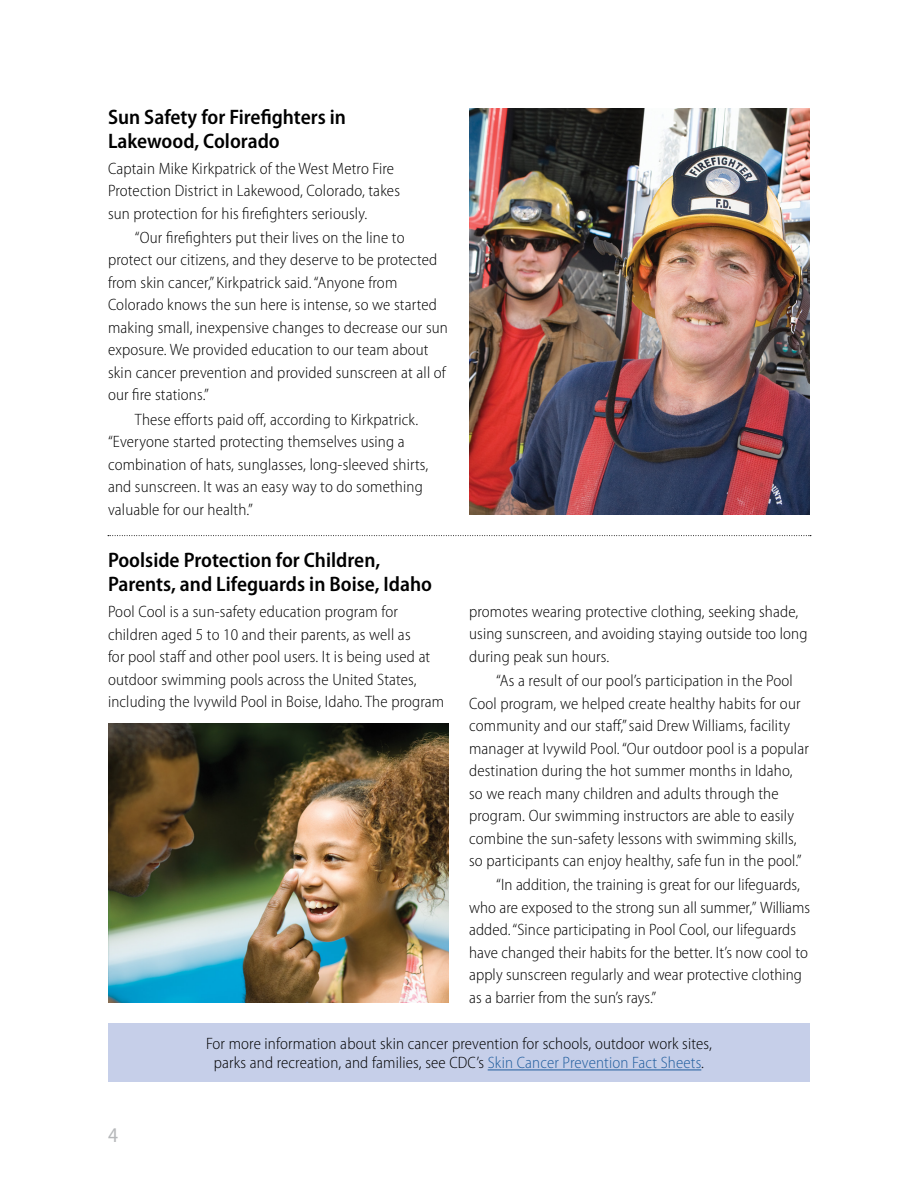
<style>
.page{position:relative;width:918px;height:1188px;background:#fff}
.page>*{position:absolute;margin:0;border:0;box-sizing:border-box;transform-origin:0 0}
.t1{font:600 semi-condensed 21px/24px "Myriad Pro";color:#000}
.t2{font:semi-condensed 21px "Myriad Pro";color:#b6b8ba}
.P__1ST_PARAGRAGH{font:300 semi-condensed 16.5px/22.5px "Myriad Pro";letter-spacing:.01em;color:#000}
.s1{color:#215e9e}
</style>
<div class="page">
<img style="left:469px;top:108px;width:341px;height:407px">
<img style="left:108px;top:724px;width:341px;height:279px">
<div style="left:108px;top:1023px;width:702px;height:59px;background:#c6cfe9"></div>
<hr style="left:488px;top:1070px;width:213px;height:1px;background:#215e9e">
<svg style="left:108px;top:535px;width:703px;height:1px"></svg>
<h3 class="t1" style="left:108px;top:105px;width:240px">Sun Safety for Firefighters in<br>Lakewood, Colorado</h3>
<p class="P__1ST_PARAGRAGH" style="left:108px;top:157px;width:293px">Captain Mike Kirkpatrick of the West Metro Fire<br>Protection District in Lakewood, Colorado, takes sun protection for his firefighters seriously.</p>
<p class="P__1ST_PARAGRAGH" style="left:108px;top:227px;width:342px;text-indent:27px">“Our firefighters put their lives on the line to protect our citizens, and they deserve to be protected from skin cancer,” Kirkpatrick said. “Anyone from Colorado knows the sun here is intense, so we started making small, inexpensive changes to decrease our sun exposure. We provided education to our team about skin cancer prevention and provided sunscreen at all of our fire stations.”</p>
<p class="P__1ST_PARAGRAGH" style="left:108px;top:408px;width:322px;text-indent:27px">These efforts paid off, according to Kirkpatrick. “Everyone started protecting themselves using a combination of hats, sunglasses, long-sleeved shirts, and sunscreen. It was an easy way to do something valuable for our health.”</p>
<h3 class="t1" style="left:108px;top:548px;width:326px">Poolside Protection for Children,<br>Parents, and Lifeguards in Boise, Idaho</h3>
<p class="P__1ST_PARAGRAGH" style="left:108px;top:601px;width:338px">Pool Cool is a sun-safety education program for children aged 5 to 10 and their parents, as well as<br>for pool staff and other pool users. It is being used at outdoor swimming pools across the United States, including the Ivywild Pool in Boise, Idaho. The program</p>
<p class="P__1ST_PARAGRAGH" style="left:469px;top:601px;width:340px">promotes wearing protective clothing, seeking shade, using sunscreen, and avoiding staying outside too long during peak sun hours.</p>
<p class="P__1ST_PARAGRAGH" style="left:469px;top:670px;width:341px;text-indent:27px">“As a result of our pool’s participation in the Pool Cool program, we helped create healthy habits for our community and our staff,” said Drew Williams, facility manager at Ivywild Pool. “Our outdoor pool is a popular destination during the hot summer months in Idaho, so we reach many children and adults through the program. Our swimming instructors are able to easily combine the sun-safety lessons with swimming skills, so participants can enjoy healthy, safe fun in the pool.”</p>
<p class="P__1ST_PARAGRAGH" style="left:469px;top:874px;width:342px;text-indent:27px">“In addition, the training is great for our lifeguards, who are exposed to the strong sun all summer,” Williams added. “Since participating in Pool Cool, our lifeguards have changed their habits for the better. It’s now cool to apply sunscreen regularly and wear protective clothing as a barrier from the sun’s rays.”</p>
<p class="P__1ST_PARAGRAGH" style="left:206px;top:1034px;width:507px;line-height:19.5px;text-align:center">For more information about skin cancer prevention for schools, outdoor work sites, parks and recreation, and families, see CDC’s <span class="s1">Skin Cancer Prevention Fact Sheets</span>.</p>
<p class="t2" style="left:108px;top:1123px;width:11px">4</p>
</div>
